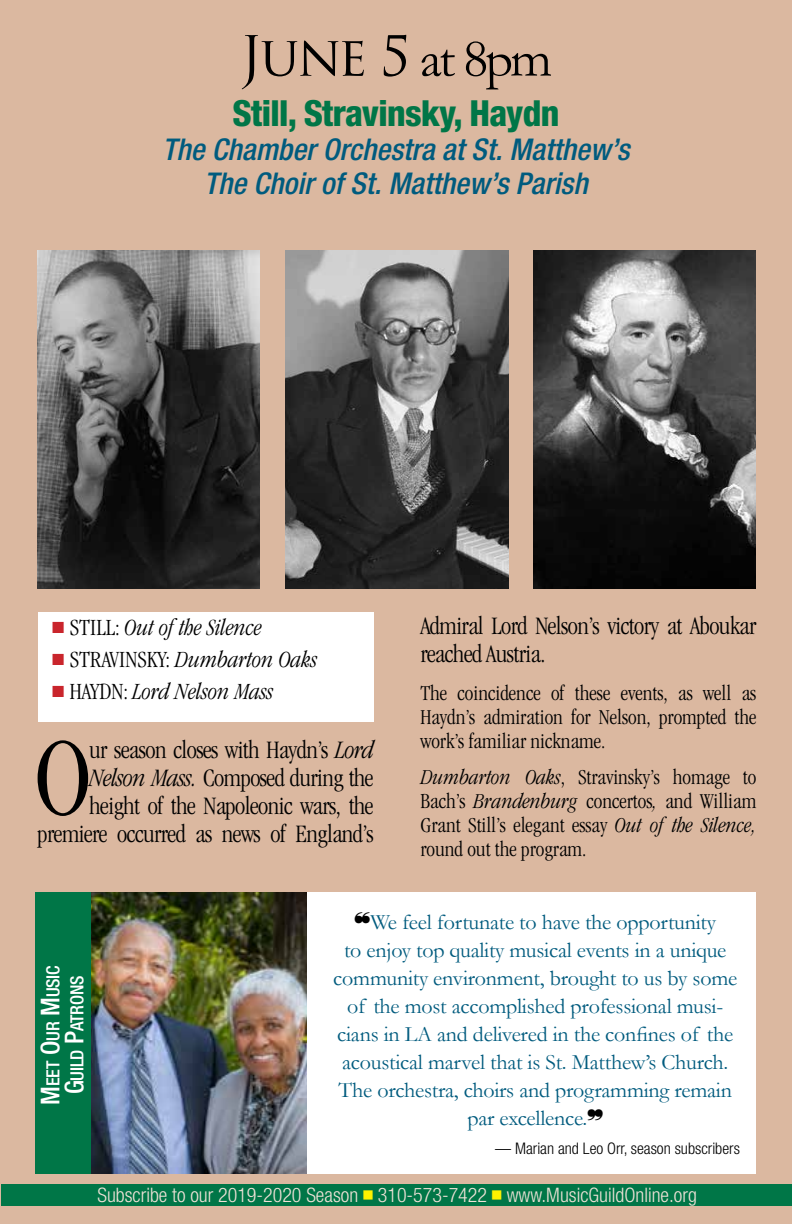
<style>
.page{position:relative;width:792px;height:1224px;background:#dbb8a0}
.page>*{position:absolute;margin:0;border:0;box-sizing:border-box;transform-origin:0 0}
.t1{font:300 condensed 114.8px "Garamond";color:#000}
.t2{font:54px "Trajan Pro";color:#000}
.t3{font:800 condensed 36px "Helvetica Neue LT Pro";letter-spacing:-.02em;color:#007647}
.t4{font:italic 500 condensed 30px/34px "Helvetica Neue LT Pro";color:#005b7e;text-align:center}
.t5{font:300 condensed 26px/28px "Garamond";letter-spacing:-.02em;color:#000;text-align:right}
.t6{font:italic 300 condensed 24px "Garamond";color:#000}
.t7{font:22px "Garamond";letter-spacing:-.01em;color:#005b7e}
.t8{font:300 condensed 22px/24px "Garamond";color:#000;text-align:justify}
.t9{font:300 condensed 20px "Helvetica Neue LT Pro";color:#efe2d7}
.t10{font:500 condensed 18.2px/24px "Helvetica Neue LT Pro";letter-spacing:-.015em;color:#fff;text-align:center}
.t11{font:300 condensed 16px "Helvetica Neue LT Pro";color:#000}
.s1{font-family:"Garamond"}
.s2{color:#c9252c}
.s3{font-style:normal}
.s4{font-style:italic}
.s5{font-size:26px}
</style>
<div class="page">
<div style="left:1px;top:1184px;width:791px;height:22px;background:#007647"></div>
<div style="left:38px;top:612px;width:336px;height:110px;background:#fff"></div>
<img style="left:37px;top:250px;width:223px;height:338px">
<img style="left:285px;top:250px;width:223px;height:338px">
<img style="left:533px;top:250px;width:223px;height:338px">
<div style="left:38px;top:892px;width:718px;height:281px;background:#fff"></div>
<div style="left:36px;top:892px;width:55px;height:281px;background:#007647"></div>
<img style="left:91px;top:892px;width:215px;height:281px">
<h2 class="t2" style="left:240px;top:22px;width:313px">JUNE 5 <span class="s1">at 8pm</span></h2>
<h3 class="t3" style="left:233px;top:91px;width:328px">Still, Stravinsky, Haydn</h3>
<h3 class="t4" style="left:162px;top:132px;width:469px">The Chamber Orchestra at St. Matthew’s<br>The Choir of St. Matthew’s Parish</h3>
<p class="t6" style="left:52px;top:615px;width:211px"><span class="s2">■</span> <span class="s3">STILL:</span> Out of the Silence</p>
<p class="t6" style="left:52px;top:647px;width:267px"><span class="s2">■</span> <span class="s3">STRAVINSKY:</span> Dumbarton Oaks</p>
<p class="t6" style="left:52px;top:679px;width:223px"><span class="s2">■</span> <span class="s3">HAYDN:</span> Lord Nelson Mass</p>
<p class="t5" style="left:38px;top:736px;width:338px">ur season closes with Haydn’s <span class="s4">Lord Nelson Mass.</span> Composed during the height of the Napoleonic wars, the premiere occurred as news of England’s</p>
<h1 class="t1" style="left:34px;top:716px;width:59px">O</h1>
<p class="t5" style="left:420px;top:612px;width:338px;text-align:left">Admiral Lord Nelson’s victory at Aboukar reached Austria.</p>
<p class="t8" style="left:420px;top:681px;width:338px">The coincidence of these events, as well as Haydn’s admiration for Nelson, prompted the work’s familiar nickname.</p>
<p class="t8" style="left:420px;top:765px;width:338px"><span class="s4">Dumbarton Oaks</span>, Stravinsky’s homage to Bach’s <span class="s4">Brandenburg</span> concertos<span class="s4">,</span> and William Grant Still’s elegant essay <span class="s4">Out of the Silence, </span>round out the program.</p>
<p class="t10" style="left:41px;top:1105px;width:141px;rotate:-90deg"><span class="s5">M</span>eet <span class="s5">O</span>ur <span class="s5">M</span>usic<br><span class="s5">G</span>uild <span class="s5">P</span>atrons</p>
<p class="t7" style="left:370px;top:907px;width:347px">We feel fortunate to have the opportunity</p>
<p class="t7" style="left:344px;top:935px;width:384px">to enjoy top quality musical events in a unique</p>
<p class="t7" style="left:333px;top:963px;width:405px">community environment, brought to us by some</p>
<p class="t7" style="left:347px;top:991px;width:378px">of the most accomplished professional musi-</p>
<p class="t7" style="left:337px;top:1019px;width:398px">cians in LA and delivered in the confines of the</p>
<p class="t7" style="left:342px;top:1047px;width:388px">acoustical marvel that is St. Matthew’s Church.</p>
<p class="t7" style="left:338px;top:1075px;width:395px">The orchestra, choirs and programming remain</p>
<p class="t7" style="left:467px;top:1103px;width:122px">par excellence.</p>
<p class="t11" style="left:495px;top:1139px;width:246px">— Marian and Leo Orr, season subscribers</p>
<p class="t9" style="left:98px;top:1184px;width:601px">Subscribe to our 2019-2020 Season <sup>■</sup> 310-573-7422 <sup>■</sup> www.MusicGuildOnline.org</p>
</div>
